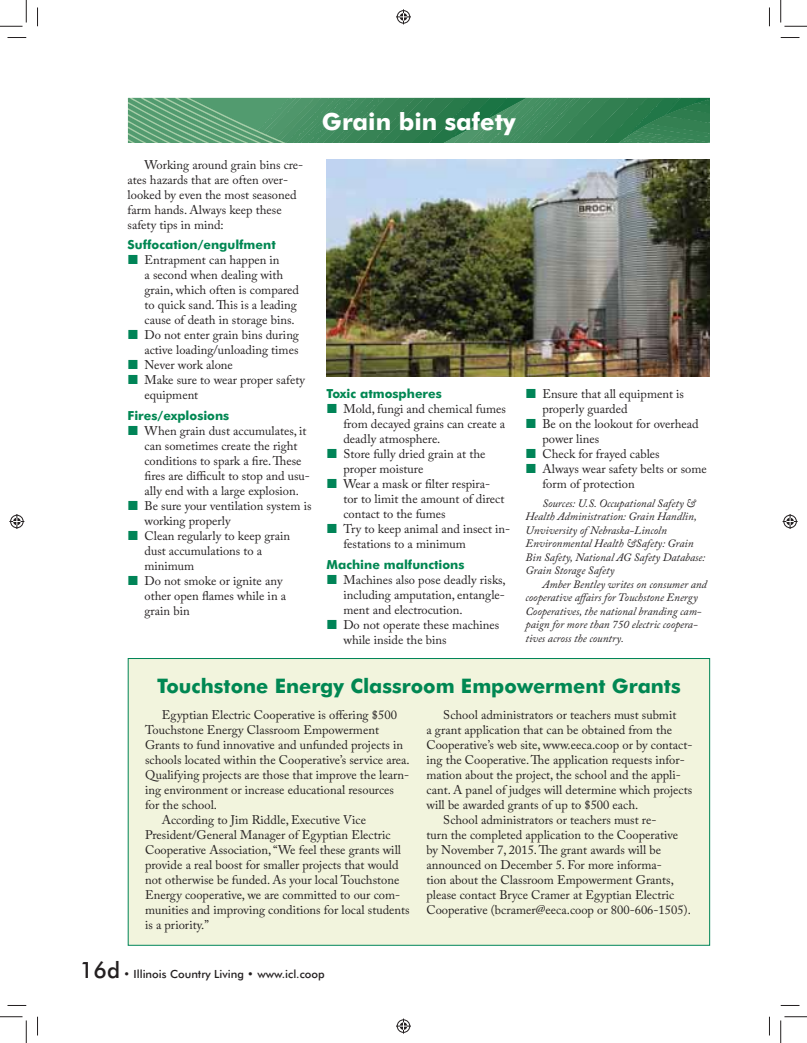
<style>
.page{position:relative;width:807px;height:1043px;background:#fff}
.page>*{position:absolute;margin:0;border:0;box-sizing:border-box;transform-origin:0 0}
.t1{font:700 23.75px "Futura BT";color:#fff}
.t2{font:700 20px "Futura BT";color:#008752}
.t3{font:12.5px/15px "Adobe Caslon Pro";color:#231f20}
.t4{font:700 12.5px "Futura BT";color:#008752}
.t5{font:italic 11.25px/13.5px "Adobe Caslon Pro";color:#231f20}
.t6{font:500 11.25px "Futura BT";color:#231f20}
.s1{font-size:22.5px}
</style>
<div class="page">
<svg style="left:128px;top:98px;width:581px;height:45px"></svg>
<img style="left:326px;top:159px;width:383px;height:218px">
<div style="left:128px;top:658px;width:581px;height:287px;background:#f2f4dd"></div>
<div style="left:128px;top:658px;width:581px;height:287px;border:1px solid #008457"></div>
<svg style="left:8px;top:37px;width:18px;height:1px"></svg>
<svg style="left:780px;top:37px;width:19px;height:1px"></svg>
<svg style="left:8px;top:1005px;width:18px;height:1px"></svg>
<svg style="left:780px;top:1005px;width:19px;height:1px"></svg>
<svg style="left:37px;top:8px;width:1px;height:18px"></svg>
<svg style="left:37px;top:1016px;width:1px;height:19px"></svg>
<svg style="left:769px;top:8px;width:1px;height:18px"></svg>
<svg style="left:769px;top:1016px;width:1px;height:19px"></svg>
<svg style="left:0;top:0;width:27px;height:27px"></svg>
<svg style="left:0;top:1016px;width:27px;height:26px"></svg>
<svg style="left:780px;top:0;width:26px;height:27px"></svg>
<svg style="left:780px;top:1016px;width:26px;height:26px"></svg>
<svg style="left:396px;top:9px;width:15px;height:15px"></svg>
<svg style="left:396px;top:1018px;width:15px;height:15px"></svg>
<svg style="left:9px;top:514px;width:15px;height:15px"></svg>
<svg style="left:782px;top:514px;width:15px;height:15px"></svg>
<h1 class="t1" style="left:322px;top:110px;width:195px">Grain bin safety</h1>
<p class="t3" style="left:128px;top:158px;width:177px;text-indent:17px">Working around grain bins cre&shy;ates hazards that are often over&shy;looked by even the most seasoned farm hands. Always keep these safety tips in mind:</p>
<p class="t4" style="left:128px;top:239px;width:149px">Suffocation/engulfment</p>
<p class="t3" style="left:144px;top:254px;width:162px">Entrapment can happen in<br>a second when dealing with grain, which often is compared to quick sand. This is a leading cause of death in storage bins.<br>Do not enter grain bins during active loading/unloading times<br>Never work alone<br>Make sure to wear proper safety equipment</p>
<p class="t4" style="left:128px;top:409px;width:103px">Fires/explosions</p>
<p class="t3" style="left:144px;top:424px;width:168px">When grain dust accumulates, it can sometimes create the right conditions to spark a fire. These fires are difficult to stop and usu&shy;ally end with a large explosion.<br>Be sure your ventilation system is working properly<br>Clean regularly to keep grain dust accumulations to a minimum<br>Do not smoke or ignite any other open flames while in a grain bin</p>
<p class="t4" style="left:326px;top:387px;width:117px">Toxic atmospheres</p>
<p class="t3" style="left:343px;top:402px;width:168px">Mold, fungi and chemical fumes from decayed grains can create a deadly atmosphere.<br>Store fully dried grain at the proper moisture<br>Wear a mask or filter respira-<br>tor to limit the amount of direct contact to the fumes<br>Try to keep animal and insect in&shy;festations to a minimum</p>
<p class="t4" style="left:326px;top:558px;width:139px">Machine malfunctions</p>
<p class="t3" style="left:343px;top:573px;width:164px">Machines also pose deadly risks, including amputation, entangle&shy;ment and electrocution.<br>Do not operate these machines while inside the bins</p>
<p class="t3" style="left:542px;top:387px;width:166px">Ensure that all equipment is properly guarded<br>Be on the lookout for overhead power lines<br>Check for frayed cables<br>Always wear safety belts or some form of protection</p>
<p class="t5" style="left:525px;top:497px;width:181px;text-indent:17px">Sources: U.S. Occupational Safety &amp; Health Administration: Grain Handlin, Unviversity of Nebraska-Lincoln Environmental Health &amp;Safety: Grain Bin Safety, National AG Safety Database:<br>Grain Storage Safety</p>
<p class="t5" style="left:525px;top:578px;width:183px;text-indent:17px">Amber Bentley writes on consumer and cooperative affairs for Touchstone Energy Cooperatives, the national branding cam&shy;paign for more than 750 electric coopera&shy;tives across the country.</p>
<h2 class="t2" style="left:157px;top:676px;width:525px">Touchstone Energy Classroom Empowerment Grants</h2>
<p class="t3" style="left:162px;top:708px;width:236px">Egyptian Electric Cooperative is offering $500</p>
<p class="t3" style="left:145px;top:723px;width:235px">Touchstone Energy Classroom Empowerment</p>
<p class="t3" style="left:145px;top:738px;width:259px">Grants to fund innovative and unfunded projects in</p>
<p class="t3" style="left:145px;top:753px;width:266px">schools located within the Cooperative’s service area.</p>
<p class="t3" style="left:145px;top:768px;width:265px">Qualifying projects are those that improve the learn-</p>
<p class="t3" style="left:145px;top:783px;width:250px">ing environment or increase educational resources</p>
<p class="t3" style="left:145px;top:798px;width:74px">for the school.</p>
<p class="t3" style="left:162px;top:813px;width:205px">According to Jim Riddle, Executive Vice</p>
<p class="t3" style="left:145px;top:828px;width:247px">President/General Manager of Egyptian Electric</p>
<p class="t3" style="left:145px;top:843px;width:257px">Cooperative Association, “We feel these grants will</p>
<p class="t3" style="left:145px;top:858px;width:255px">provide a real boost for smaller projects that would</p>
<p class="t3" style="left:145px;top:873px;width:256px">not otherwise be funded. As your local Touchstone</p>
<p class="t3" style="left:145px;top:888px;width:256px">Energy cooperative, we are committed to our com-</p>
<p class="t3" style="left:145px;top:903px;width:266px">munities and improving conditions for local students</p>
<p class="t3" style="left:145px;top:918px;width:65px">is a priority.”</p>
<p class="t3" style="left:443px;top:708px;width:234px">School administrators or teachers must submit</p>
<p class="t3" style="left:426px;top:723px;width:247px">a grant application that can be obtained from the</p>
<p class="t3" style="left:426px;top:738px;width:267px">Cooperative’s web site, www.eeca.coop or by contact-</p>
<p class="t3" style="left:426px;top:753px;width:260px">ing the Cooperative. The application requests infor-</p>
<p class="t3" style="left:426px;top:768px;width:256px">mation about the project, the school and the appli-</p>
<p class="t3" style="left:426px;top:783px;width:267px">cant. A panel of judges will determine which projects</p>
<p class="t3" style="left:426px;top:798px;width:213px">will be awarded grants of up to $500 each.</p>
<p class="t3" style="left:443px;top:813px;width:214px">School administrators or teachers must re-</p>
<p class="t3" style="left:426px;top:828px;width:253px">turn the completed application to the Cooperative</p>
<p class="t3" style="left:426px;top:843px;width:236px">by November 7, 2015. The grant awards will be</p>
<p class="t3" style="left:426px;top:858px;width:237px">announced on December 5. For more informa-</p>
<p class="t3" style="left:426px;top:873px;width:249px">tion about the Classroom Empowerment Grants,</p>
<p class="t3" style="left:426px;top:888px;width:249px">please contact Bryce Cramer at Egyptian Electric</p>
<p class="t3" style="left:426px;top:903px;width:266px">Cooperative (bcramer@eeca.coop or 800-606-1505).</p>
<p class="t6" style="left:80px;top:968px;width:246px"><span class="s1">16d</span> • Illinois Country Living • www.icl.coop</p>
</div>
